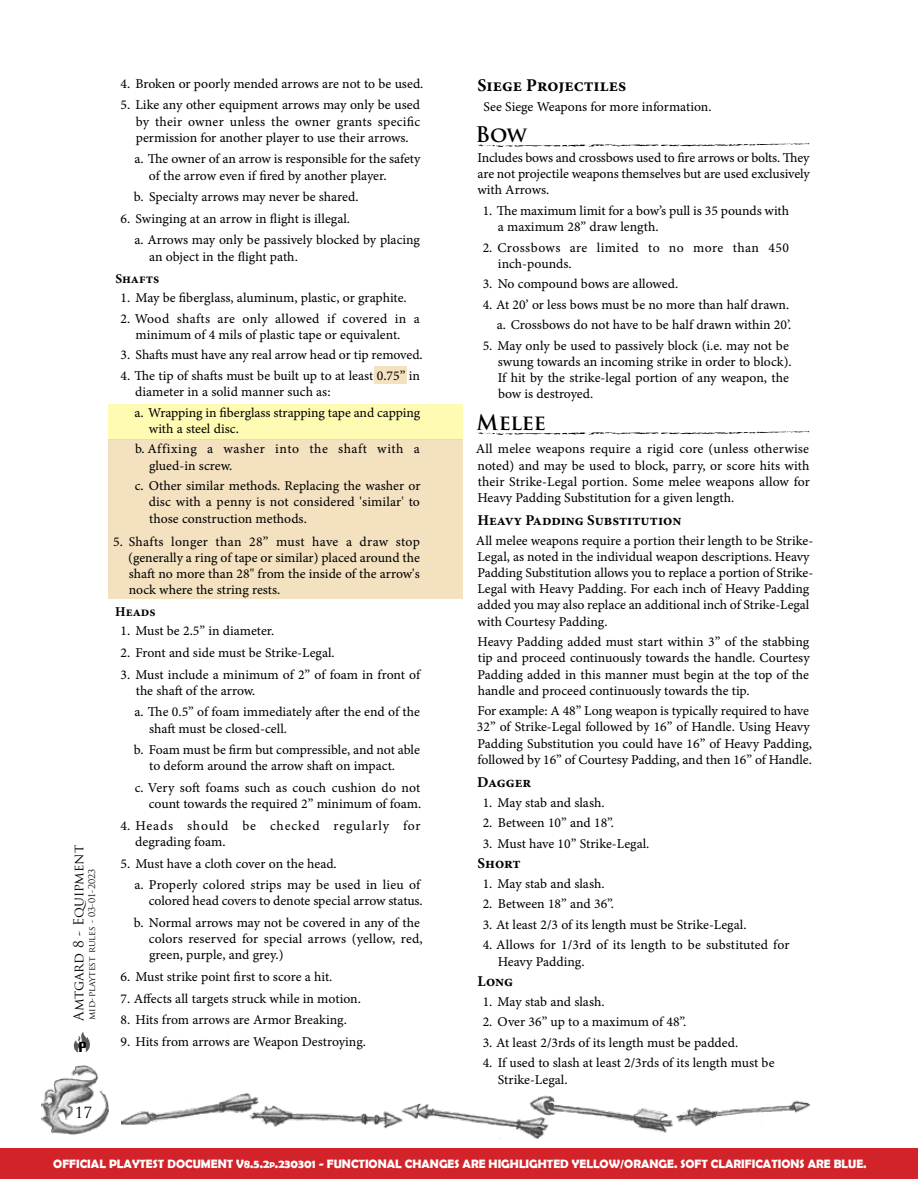
<style>
.page{position:relative;width:918px;height:1188px;background:#fff}
.page>*{position:absolute;margin:0;border:0;box-sizing:border-box;transform-origin:0 0}
.t1{font:700 21px "Trajan Pro";letter-spacing:-.015em;color:#000}
.t2{font:700 18px "Minion Pro";color:#000}
.t3{font:700 15px "Minion Pro";color:#000}
.t4{font:15px "Trajan Pro";color:#000}
.t5{font:13.5px/16.2px "Minion Pro Capt";letter-spacing:-.005em;color:#000}
.t6{font:13.5px/16.2px "Minion Pro Capt";letter-spacing:.035em;color:#000}
.t7{font:13.5px/16.2px "Minion Pro Capt";letter-spacing:.055em;color:#000}
.t8{font:13.5px/16.2px "Minion Pro Capt";letter-spacing:.03em;color:#000}
.t9{font:13.5px "Trajan Pro";color:#000}
.t10{font:700 13.5px "Minion Pro";color:#000}
.t11{font:12.6px "Vigo";color:#000}
.t12{font:700 12.15px "Berlin Sans FB Demi";color:#fff}
.t13{font:9px "Trajan Pro";color:#000}
.s1{font-size:8.55px}
</style>
<div class="page">
<div style="left:0;top:1148px;width:918px;height:30px;background:#d2232a"></div>
<div style="left:108px;top:404px;width:355px;height:36px;background:#fffbb3"></div>
<div style="left:375px;top:366px;width:32px;height:18px;background:#f3e1bf"></div>
<div style="left:108px;top:440px;width:355px;height:159px;background:#f3e1bf"></div>
<img style="left:42px;top:1066px;width:66px;height:69px">
<svg style="left:74px;top:1032px;width:16px;height:21px"></svg>
<img style="left:122px;top:1093px;width:688px;height:46px">
<svg style="left:477px;top:143px;width:333px;height:4px"></svg>
<svg style="left:477px;top:431px;width:333px;height:4px"></svg>
<p class="t9" style="left:70px;top:1021px;width:178px;rotate:-90deg">Amtgard 8 - Equipment</p>
<p class="t13" style="left:86px;top:1020px;width:153px;rotate:-90deg">mid-playtest rules - 03-01-2023</p>
<p class="t11" style="left:79px;top:1040px;width:9px">P</p>
<p class="t5" style="left:120px;top:75px;width:305px">4. Broken or poorly mended arrows are not to be used.</p>
<p class="t5" style="left:136px;top:97px;width:286px;text-align:justify;text-indent:-15px">5. Like any other equipment arrows may only be used by their owner unless the owner grants specific permission for another player to use their arrows.</p>
<p class="t5" style="left:149px;top:151px;width:273px;text-indent:-14px">a. The owner of an arrow is responsible for the safety of the arrow even if fired by another player.</p>
<p class="t5" style="left:134px;top:189px;width:226px">b. Specialty arrows may never be shared.</p>
<p class="t5" style="left:134px;top:208px;width:287px;line-height:21.6px;text-indent:-14px">6. Swinging at an arrow in flight is illegal.<br>a. Arrows may only be passively blocked by placing</p>
<p class="t5" style="left:149px;top:249px;width:150px">an object in the flight path.</p>
<p class="t10" style="left:115px;top:269px;width:45px">Shafts</p>
<p class="t5" style="left:120px;top:290px;width:288px">1. May be fiberglass, aluminum, plastic, or graphite.</p>
<p class="t5" style="left:121px;top:310px;width:301px;text-align:center">2. Wood shafts are only allowed if covered in a minimum of 4 mils of plastic tape or equivalent.</p>
<p class="t5" style="left:120px;top:347px;width:304px">3. Shafts must have any real arrow head or tip removed.</p>
<p class="t5" style="left:135px;top:368px;width:286px;text-indent:-15px">4. The tip of shafts must be built up to at least 0.75” in diameter in a solid manner such as:</p>
<p class="t5" style="left:149px;top:404px;width:273px;text-indent:-14px">a. Wrapping in fiberglass strapping tape and capping with a steel disc.</p>
<p class="t6" style="left:149px;top:441px;width:272px;text-indent:-14px">b. Affixing a washer into the shaft with a glued‑in screw.</p>
<p class="t5" style="left:149px;top:478px;width:273px;text-align:justify;text-indent:-14px">c. Other similar methods. Replacing the washer or disc with a penny is not considered 'similar' to those construction methods.</p>
<p class="t5" style="left:128px;top:533px;width:293px;text-align:justify;text-indent:-15px">5. Shafts longer than 28” must have a draw stop (generally a ring of tape or similar) placed around the shaft no more than 28" from the inside of the arrow's nock where the string rests.</p>
<p class="t10" style="left:115px;top:602px;width:42px">Heads</p>
<p class="t5" style="left:120px;top:623px;width:155px">1. Must be 2.5” in diameter.</p>
<p class="t5" style="left:120px;top:645px;width:216px">2. Front and side must be Strike-Legal.</p>
<p class="t5" style="left:136px;top:666px;width:286px;text-indent:-15px">3. Must include a minimum of 2” of foam in front of the shaft of the arrow.</p>
<p class="t5" style="left:149px;top:704px;width:272px;text-indent:-15px">a. The 0.5” of foam immediately after the end of the shaft must be closed-cell.</p>
<p class="t5" style="left:149px;top:742px;width:272px;text-indent:-15px">b. Foam must be firm but compressible, and not able to deform around the arrow shaft on impact.</p>
<p class="t5" style="left:135px;top:780px;width:288px;text-align:right">c. Very soft foams such as couch cushion do not count towards the required 2” minimum of foam.</p>
<p class="t7" style="left:135px;top:817px;width:287px;text-indent:-15px">4. Heads should be checked regularly for degrading foam.</p>
<p class="t5" style="left:134px;top:853px;width:287px;line-height:21.6px;text-indent:-14px">5. Must have a cloth cover on the head.<br>a. Properly colored strips may be used in lieu of</p>
<p class="t5" style="left:134px;top:890px;width:290px;line-height:21.6px;text-align:right">colored head covers to denote special arrow status.<br>b. Normal arrows may not be covered in any of the</p>
<p class="t5" style="left:149px;top:931px;width:276px">colors reserved for special arrows (yellow, red, green, purple, and grey.)</p>
<p class="t5" style="left:120px;top:969px;width:214px">6. Must strike point first to score a hit.</p>
<p class="t5" style="left:120px;top:990px;width:242px">7. Affects all targets struck while in motion.</p>
<p class="t5" style="left:120px;top:1012px;width:228px">8. Hits from arrows are Armor Breaking.</p>
<p class="t5" style="left:120px;top:1033px;width:247px">9. Hits from arrows are Weapon Destroying.</p>
<p class="t4" style="left:75px;top:1103px;width:19px">17</p>
<h2 class="t2" style="left:478px;top:73px;width:150px">Siege Projectiles</h2>
<p class="t5" style="left:484px;top:98px;width:230px">See Siege Weapons for more information.</p>
<h1 class="t1" style="left:476px;top:122px;width:53px">Bow</h1>
<p class="t5" style="left:477px;top:150px;width:334px;text-align:justify">Includes bows and crossbows used to fire arrows or bolts. They are not projectile weapons themselves but are used exclusively with Arrows.</p>
<p class="t5" style="left:498px;top:202px;width:293px;text-indent:-15px">1. The maximum limit for a bow’s pull is 35 pounds with a maximum 28” draw length.</p>
<p class="t8" style="left:498px;top:239px;width:293px;text-indent:-15px">2. Crossbows are limited to no more than 450 inch-pounds.</p>
<p class="t5" style="left:483px;top:276px;width:197px">3. No compound bows are allowed.</p>
<p class="t5" style="left:483px;top:294px;width:310px;line-height:20.5px;text-align:right">4. At 20’ or less bows must be no more than half drawn. a. Crossbows do not have to be half drawn within 20’.</p>
<p class="t5" style="left:498px;top:337px;width:296px;text-indent:-15px">5. May only be used to passively block (i.e. may not be swung towards an incoming strike in order to block).<br>If hit by the strike-legal portion of any weapon, the bow is destroyed.</p>
<h1 class="t1" style="left:476px;top:410px;width:71px">Melee</h1>
<p class="t5" style="left:476px;top:441px;width:336px;text-align:justify">All melee weapons require a rigid core (unless otherwise noted) and may be used to block, parry, or score hits with their Strike-Legal portion. Some melee weapons allow for Heavy Padding Substitution for a given length.</p>
<p class="t3" style="left:477px;top:510px;width:206px">Heavy Padding Substitution</p>
<p class="t5" style="left:476px;top:532px;width:339px">All melee weapons require a portion their length to be Strike-Legal, as noted in the individual weapon descriptions. Heavy Padding Substitution allows you to replace a portion of Strike-Legal with Heavy Padding. For each inch of Heavy Padding added you may also replace an additional inch of Strike-Legal with Courtesy Padding.</p>
<p class="t5" style="left:477px;top:634px;width:334px;text-align:justify">Heavy Padding added must start within 3” of the stabbing tip and proceed continuously towards the handle. Courtesy Padding added in this manner must begin at the top of the handle and proceed continuously towards the tip.</p>
<p class="t5" style="left:477px;top:703px;width:337px">For example: A 48” Long weapon is typically required to have 32” of Strike-Legal followed by 16” of Handle. Using Heavy Padding Substitution you could have 16” of Heavy Padding, followed by 16” of Courtesy Padding, and then 16” of Handle.</p>
<p class="t3" style="left:477px;top:772px;width:56px">Dagger</p>
<p class="t5" style="left:483px;top:794px;width:123px">1. May stab and slash.</p>
<p class="t5" style="left:483px;top:815px;width:133px">2. Between 10” and 18”.</p>
<p class="t5" style="left:483px;top:835px;width:168px">3. Must have 10” Strike-Legal.</p>
<p class="t3" style="left:478px;top:853px;width:45px">Short</p>
<p class="t5" style="left:483px;top:875px;width:123px">1. May stab and slash.</p>
<p class="t5" style="left:483px;top:896px;width:133px">2. Between 18” and 36”.</p>
<p class="t5" style="left:483px;top:916px;width:265px">3. At least 2/3 of its length must be Strike-Legal.</p>
<p class="t5" style="left:498px;top:937px;width:293px;text-indent:-15px">4. Allows for 1/3rd of its length to be substituted for<br>Heavy Padding.</p>
<p class="t3" style="left:477px;top:971px;width:37px">Long</p>
<p class="t5" style="left:483px;top:993px;width:123px">1. May stab and slash.</p>
<p class="t5" style="left:483px;top:1014px;width:205px">2. Over 36” up to a maximum of 48”.</p>
<p class="t5" style="left:483px;top:1035px;width:257px">3. At least 2/3rds of its length must be padded.</p>
<p class="t5" style="left:498px;top:1055px;width:278px;text-indent:-15px">4. If used to slash at least 2/3rds of its length must be<br>Strike‑Legal.</p>
<p class="t12" style="left:53px;top:1156px;width:815px">OFFICIAL PLAYTEST DOCUMENT V8.5.2<span class="s1">p</span>.230301 - FUNCTIONAL CHANGES ARE HIGHLIGHTED YELLOW/ORANGE. SOFT CLARIFICATIONS ARE BLUE.</p>
</div>
